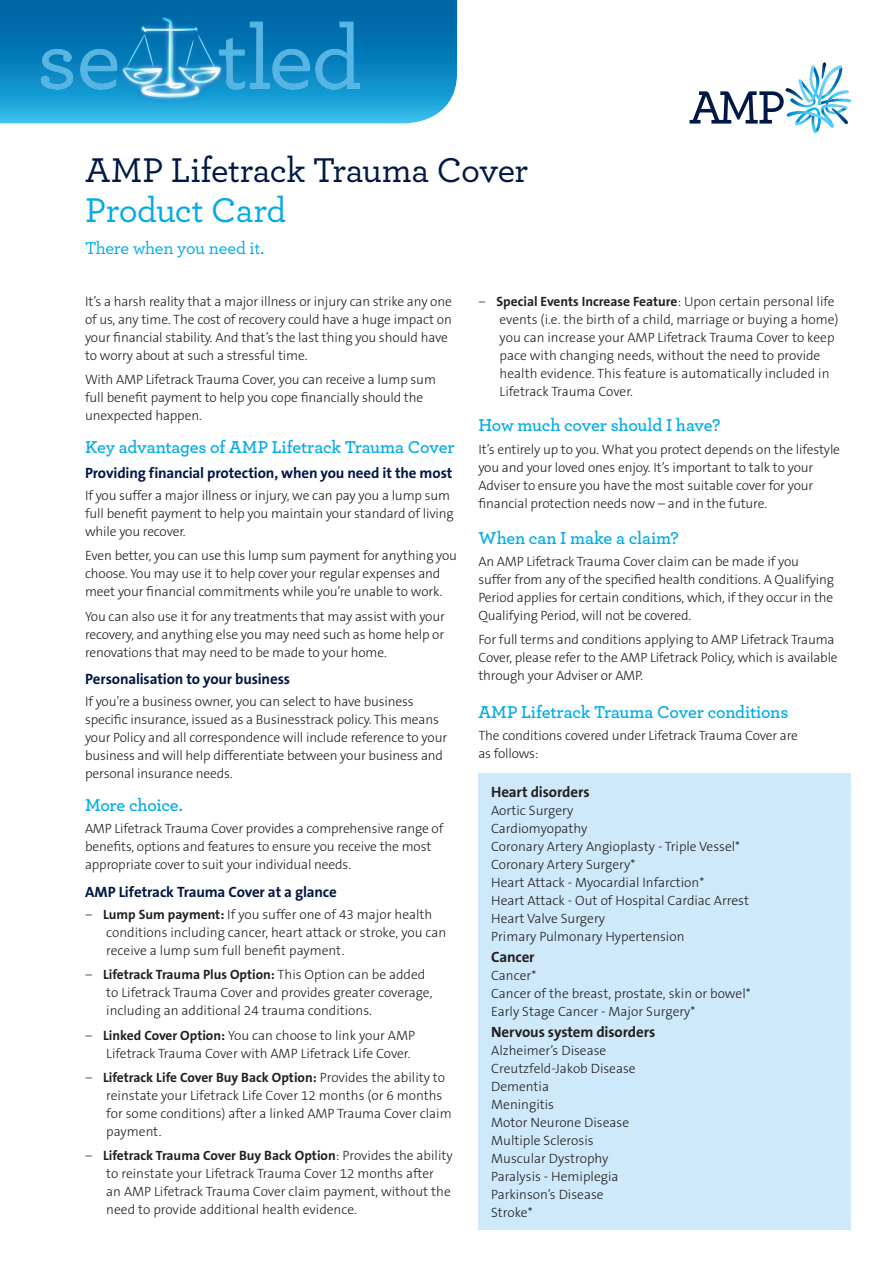
<style>
.page{position:relative;width:893px;height:1263px;background:#fff}
.page>*{position:absolute;margin:0;border:0;box-sizing:border-box;transform-origin:0 0}
.t1{font:500 36px "Archer";letter-spacing:-.015em;color:#001845}
.t2{font:500 36px "Archer";letter-spacing:-.015em;color:#00abe7}
.Sub1{font:600 18px "Archer";letter-spacing:-.01em;color:#00abe7}
.t3{font:500 18px "Archer";letter-spacing:-.02em;color:#00abe7}
.Sub2{font:700 15px "The Sans B7";letter-spacing:-.01em;color:#001845}
.Sub2-2{font:700 15px "The Sans B7";letter-spacing:-.01em;color:#231f20}
.body_copy{font:300 13.5px/18px "The Sans B3";letter-spacing:-.01em;color:#231f20}
.s1{font-family:"The Sans B7";font-weight:700}
</style>
<div class="page">
<svg style="left:690px;top:62px;width:162px;height:72px"></svg>
<svg style="left:0;top:0;width:457px;height:123px;background:#198fc7"></svg>
<img style="left:21px;top:0;width:346px;height:117px">
<div style="left:478px;top:773px;width:372px;height:456px;background:#cee9f9"></div>
<h1 class="t1" style="left:85px;top:144px;width:445px">AMP Lifetrack Trauma Cover</h1>
<h1 class="t2" style="left:85px;top:184px;width:203px">Product Card</h1>
<h2 class="t3" style="left:85px;top:235px;width:181px">There when you need it.</h2>
<p class="body_copy" style="left:85px;top:292px;width:368px">It’s a harsh reality that a major illness or injury can strike any one of us, any time. The cost of recovery could have a huge impact on your financial stability. And that’s the last thing you should have to worry about at such a stressful time.</p>
<p class="body_copy" style="left:85px;top:371px;width:352px">With AMP Lifetrack Trauma Cover, you can receive a lump sum full benefit payment to help you cope financially should the unexpected happen.</p>
<p class="Sub1" style="left:85px;top:433px;width:371px">Key advantages of AMP Lifetrack Trauma Cover</p>
<p class="Sub2" style="left:85px;top:465px;width:369px">Providing financial protection, when you need it the most</p>
<p class="body_copy" style="left:85px;top:487px;width:370px">If you suffer a major illness or injury, we can pay you a lump sum full benefit payment to help you maintain your standard of living while you recover.</p>
<p class="body_copy" style="left:85px;top:547px;width:374px">Even better, you can use this lump sum payment for anything you choose. You may use it to help cover your regular expenses and meet your financial commitments while you’re unable to work.</p>
<p class="body_copy" style="left:85px;top:608px;width:361px;text-align:justify">You can also use it for any treatments that may assist with your recovery, and anything else you may need such as home help or renovations that may need to be made to your home.</p>
<p class="Sub2" style="left:85px;top:671px;width:206px">Personalisation to your business</p>
<p class="body_copy" style="left:85px;top:693px;width:364px">If you’re a business owner, you can select to have business specific insurance, issued as a Businesstrack policy. This means your Policy and all correspondence will include reference to your business and will help differentiate between your business and personal insurance needs.</p>
<p class="Sub1" style="left:85px;top:792px;width:99px">More choice.</p>
<p class="body_copy" style="left:85px;top:820px;width:360px">AMP Lifetrack Trauma Cover provides a comprehensive range of benefits, options and features to ensure you receive the most appropriate cover to suit your individual needs.</p>
<p class="Sub2" style="left:85px;top:883px;width:253px">AMP Lifetrack Trauma Cover at a glance</p>
<p class="body_copy" style="left:106px;top:906px;width:341px;text-indent:-21px">− <span class="s1">Lump Sum payment:</span> If you suffer one of 43 major health conditions including cancer, heart attack or stroke, you can receive a lump sum full benefit payment.</p>
<p class="body_copy" style="left:106px;top:966px;width:328px;text-indent:-21px">− <span class="s1">Lifetrack Trauma Plus Option:</span> This Option can be added to Lifetrack Trauma Cover and provides greater coverage, including an additional 24 trauma conditions.</p>
<p class="body_copy" style="left:106px;top:1026px;width:310px;text-indent:-21px">− <span class="s1">Linked Cover Option:</span> You can choose to link your AMP<br>Lifetrack Trauma Cover with AMP Lifetrack Life Cover.</p>
<p class="body_copy" style="left:106px;top:1069px;width:347px;text-indent:-21px">− <span class="s1">Lifetrack Life Cover Buy Back Option:</span> Provides the ability to reinstate your Lifetrack Life Cover 12 months (or 6 months for some conditions) after a linked AMP Trauma Cover claim payment.</p>
<p class="body_copy" style="left:106px;top:1147px;width:348px;text-indent:-21px">− <span class="s1">Lifetrack Trauma Cover Buy Back Option</span>: Provides the ability to reinstate your Lifetrack Trauma Cover 12 months after<br>an AMP Lifetrack Trauma Cover claim payment, without the need to provide additional health evidence.</p>
<p class="body_copy" style="left:500px;top:292px;width:340px;text-indent:-21px">− <span class="s1">Special Events Increase Feature</span>: Upon certain personal life events (i.e. the birth of a child, marriage or buying a home) you can increase your AMP Lifetrack Trauma Cover to keep pace with changing needs, without the need to provide health evidence. This feature is automatically included in Lifetrack Trauma Cover.</p>
<p class="Sub1" style="left:478px;top:412px;width:244px">How much cover should I have?</p>
<p class="body_copy" style="left:478px;top:440px;width:363px">It’s entirely up to you. What you protect depends on the lifestyle you and your loved ones enjoy. It’s important to talk to your Adviser to ensure you have the most suitable cover for your financial protection needs now – and in the future.</p>
<p class="Sub1" style="left:478px;top:524px;width:202px">When can I make a claim?</p>
<p class="body_copy" style="left:478px;top:553px;width:357px">An AMP Lifetrack Trauma Cover claim can be made if you suffer from any of the specified health conditions. A Qualifying Period applies for certain conditions, which, if they occur in the Qualifying Period, will not be covered.</p>
<p class="body_copy" style="left:478px;top:631px;width:361px">For full terms and conditions applying to AMP Lifetrack Trauma<br>Cover, please refer to the AMP Lifetrack Policy, which is available through your Adviser or AMP.</p>
<p class="Sub1" style="left:478px;top:699px;width:312px">AMP Lifetrack Trauma Cover conditions</p>
<p class="body_copy" style="left:478px;top:727px;width:321px">The conditions covered under Lifetrack Trauma Cover are as follows:</p>
<p class="Sub2-2" style="left:491px;top:784px;width:100px">Heart disorders</p>
<p class="body_copy" style="left:491px;top:802px;width:259px">Aortic Surgery<br>Cardiomyopathy<br>Coronary Artery Angioplasty - Triple Vessel*<br>Coronary Artery Surgery*<br>Heart Attack - Myocardial Infarction*<br>Heart Attack - Out of Hospital Cardiac Arrest<br>Heart Valve Surgery<br>Primary Pulmonary Hypertension</p>
<p class="Sub2-2" style="left:491px;top:949px;width:45px">Cancer</p>
<p class="body_copy" style="left:491px;top:967px;width:261px">Cancer*<br>Cancer of the breast, prostate, skin or bowel*<br>Early Stage Cancer - Major Surgery*</p>
<p class="Sub2-2" style="left:491px;top:1023px;width:166px">Nervous system disorders</p>
<p class="body_copy" style="left:491px;top:1041px;width:146px">Alzheimer’s Disease<br>Creutzfeld-Jakob Disease<br>Dementia<br>Meningitis<br>Motor Neurone Disease<br>Multiple Sclerosis<br>Muscular Dystrophy<br>Paralysis - Hemiplegia<br>Parkinson’s Disease<br>Stroke*</p>
</div>
